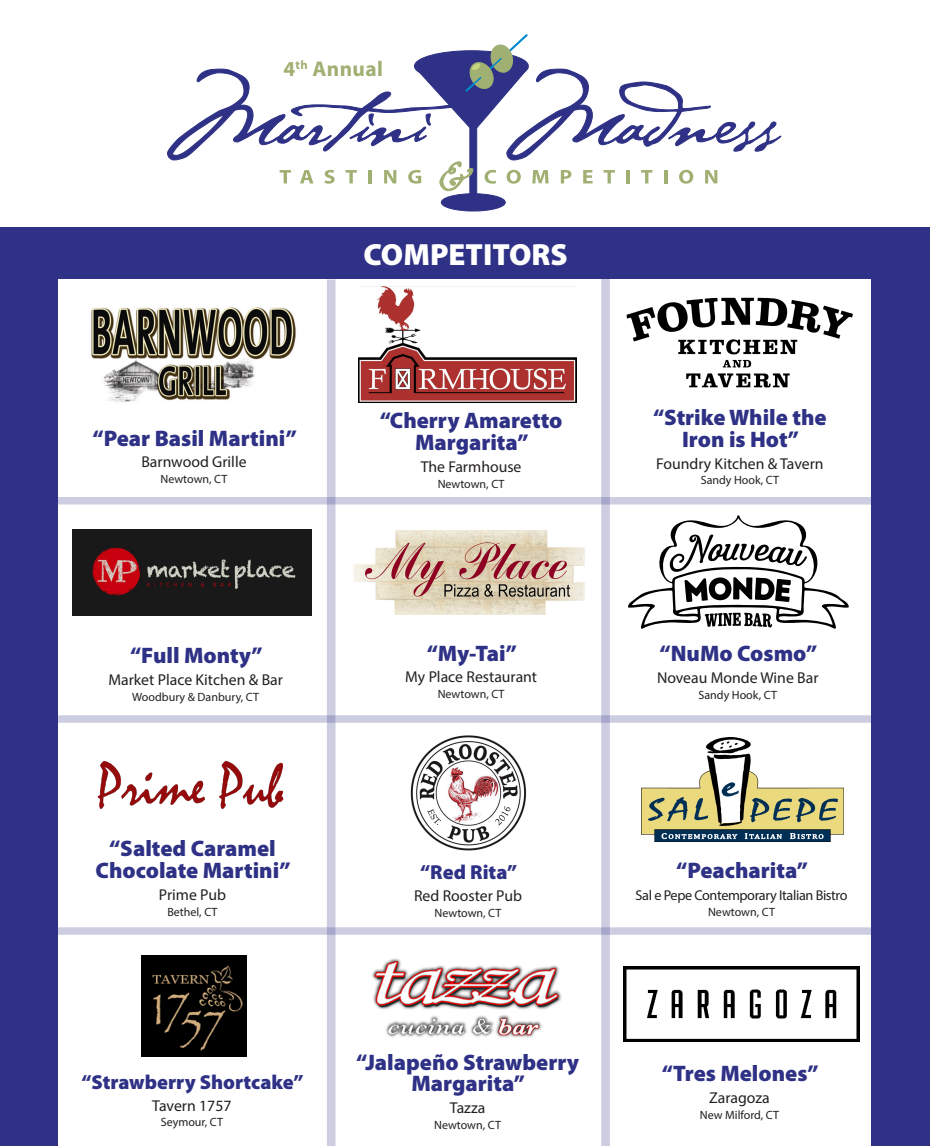
<style>
.page{position:relative;width:930px;height:1146px;background:#fff}
.page>*{position:absolute;margin:0;border:0;box-sizing:border-box;transform-origin:0 0}
.t1{font:900 30.75px "Myriad Pro";color:#fff}
.t2{font:900 22.5px/21.8px "Myriad Pro";color:#2e3185;text-align:center}
.t3{font:700 21.38px "Myriad Pro";letter-spacing:.015em;color:#a0af72}
.t4{font:900 20.25px "Myriad Pro";color:#2e3185}
.t5{font:15.75px "Myriad Pro";color:#231f20}
.t6{font:14.25px "Myriad Pro";letter-spacing:-.025em;color:#231f20}
.t7{font:12px "Myriad Pro";color:#231f20}
</style>
<div class="page">
<div style="left:470px;top:125px;width:7px;height:77px;background:#2e3185;border-radius:3px"></div>
<div style="left:470px;top:125px;width:7px;height:78px;border:1px solid #2e3185;border-radius:3px"></div>
<div style="left:441px;top:194px;width:64px;height:17px;background:#2e3185;border-radius:50%"></div>
<div style="left:441px;top:194px;width:64px;height:17px;border:1px solid #2e3185;border-radius:50%"></div>
<svg style="left:167px;top:34px;width:614px;height:157px"></svg>
<div style="left:0;top:227px;width:930px;height:52px;background:#2e3185"></div>
<img style="left:627px;top:298px;width:226px;height:89px">
<img style="left:353px;top:530px;width:232px;height:84px">
<img style="left:641px;top:737px;width:202px;height:104px">
<img style="left:142px;top:955px;width:105px;height:102px">
<div style="left:0;top:497px;width:930px;height:8px;background:#cdcde1"></div>
<div style="left:0;top:715px;width:930px;height:8px;background:#cdcde1"></div>
<img style="left:73px;top:530px;width:239px;height:86px">
<div style="left:0;top:927px;width:930px;height:8px;background:#cdcde1"></div>
<div style="left:327px;top:279px;width:9px;height:867px;background:#cdcde1"></div>
<div style="left:601px;top:270px;width:9px;height:876px;background:#cdcde1"></div>
<div style="left:0;top:269px;width:58px;height:877px;background:#2e3185"></div>
<div style="left:871px;top:271px;width:59px;height:875px;background:#2e3185"></div>
<img style="left:372px;top:958px;width:190px;height:80px">
<img style="left:623px;top:966px;width:237px;height:76px">
<img style="left:410px;top:735px;width:117px;height:116px">
<img style="left:91px;top:307px;width:205px;height:95px">
<img style="left:97px;top:760px;width:187px;height:49px">
<img style="left:358px;top:287px;width:218px;height:116px">
<svg style="left:628px;top:515px;width:221px;height:114px"></svg>
<p class="t3" style="left:283px;top:55px;width:101px">4<sup>th</sup> Annual</p>
<p class="t2" style="left:93px;top:427px;width:206px">“Pear Basil Martini”</p>
<p class="t5" style="left:141px;top:452px;width:107px">Barnwood Grille</p>
<p class="t7" style="left:161px;top:472px;width:68px">Newtown, CT</p>
<h1 class="t1" style="left:363px;top:237px;width:206px">COMPETITORS</h1>
<p class="t2" style="left:380px;top:410px;width:184px">“Cherry Amaretto<br>Margarita”</p>
<p class="t5" style="left:421px;top:457px;width:102px">The Farmhouse</p>
<p class="t7" style="left:438px;top:476px;width:68px">Newtown, CT</p>
<p class="t2" style="left:653px;top:407px;width:175px">“Strike While the<br>Iron is Hot”</p>
<p class="t5" style="left:656px;top:454px;width:169px">Foundry Kitchen &amp; Tavern</p>
<p class="t7" style="left:701px;top:473px;width:80px">Sandy Hook, CT</p>
<p class="t2" style="left:130px;top:645px;width:134px">“Full Monty”</p>
<p class="t5" style="left:108px;top:670px;width:176px">Market Place Kitchen &amp; Bar</p>
<p class="t7" style="left:132px;top:689px;width:128px">Woodbury &amp; Danbury, CT</p>
<p class="t2" style="left:427px;top:643px;width:92px">“My-Tai”</p>
<p class="t5" style="left:405px;top:667px;width:134px">My Place Restaurant</p>
<p class="t7" style="left:438px;top:687px;width:68px">Newtown, CT</p>
<p class="t2" style="left:96px;top:838px;width:197px">“Salted Caramel<br>Chocolate Martini”</p>
<p class="t5" style="left:159px;top:885px;width:69px">Prime Pub</p>
<p class="t7" style="left:167px;top:904px;width:52px">Bethel, CT</p>
<p class="t4" style="left:420px;top:861px;width:98px">“Red Rita”</p>
<p class="t5" style="left:414px;top:886px;width:109px">Red Rooster Pub</p>
<p class="t7" style="left:435px;top:906px;width:68px">Newtown, CT</p>
<p class="t4" style="left:82px;top:1070px;width:223px">“Strawberry Shortcake”</p>
<p class="t5" style="left:152px;top:1096px;width:81px">Tavern 1757</p>
<p class="t7" style="left:161px;top:1115px;width:64px">Seymour, CT</p>
<p class="t2" style="left:356px;top:1051px;width:224px">“Jalapeño Strawberry<br>Margarita”</p>
<p class="t5" style="left:450px;top:1098px;width:37px">Tazza</p>
<p class="t7" style="left:434px;top:1117px;width:68px">Newtown, CT</p>
<p class="t2" style="left:660px;top:643px;width:159px">“NuMo Cosmo”</p>
<p class="t5" style="left:657px;top:668px;width:163px">Noveau Monde Wine Bar</p>
<p class="t7" style="left:699px;top:687px;width:80px">Sandy Hook, CT</p>
<p class="t2" style="left:676px;top:860px;width:133px">“Peacharita”</p>
<p class="t6" style="left:636px;top:886px;width:213px">Sal e Pepe Contemporary Italian Bistro</p>
<p class="t7" style="left:708px;top:904px;width:68px">Newtown, CT</p>
<p class="t2" style="left:662px;top:1063px;width:158px">“Tres Melones”</p>
<p class="t5" style="left:709px;top:1088px;width:62px">Zaragoza</p>
<p class="t7" style="left:700px;top:1107px;width:81px">New Milford, CT</p>
</div>
